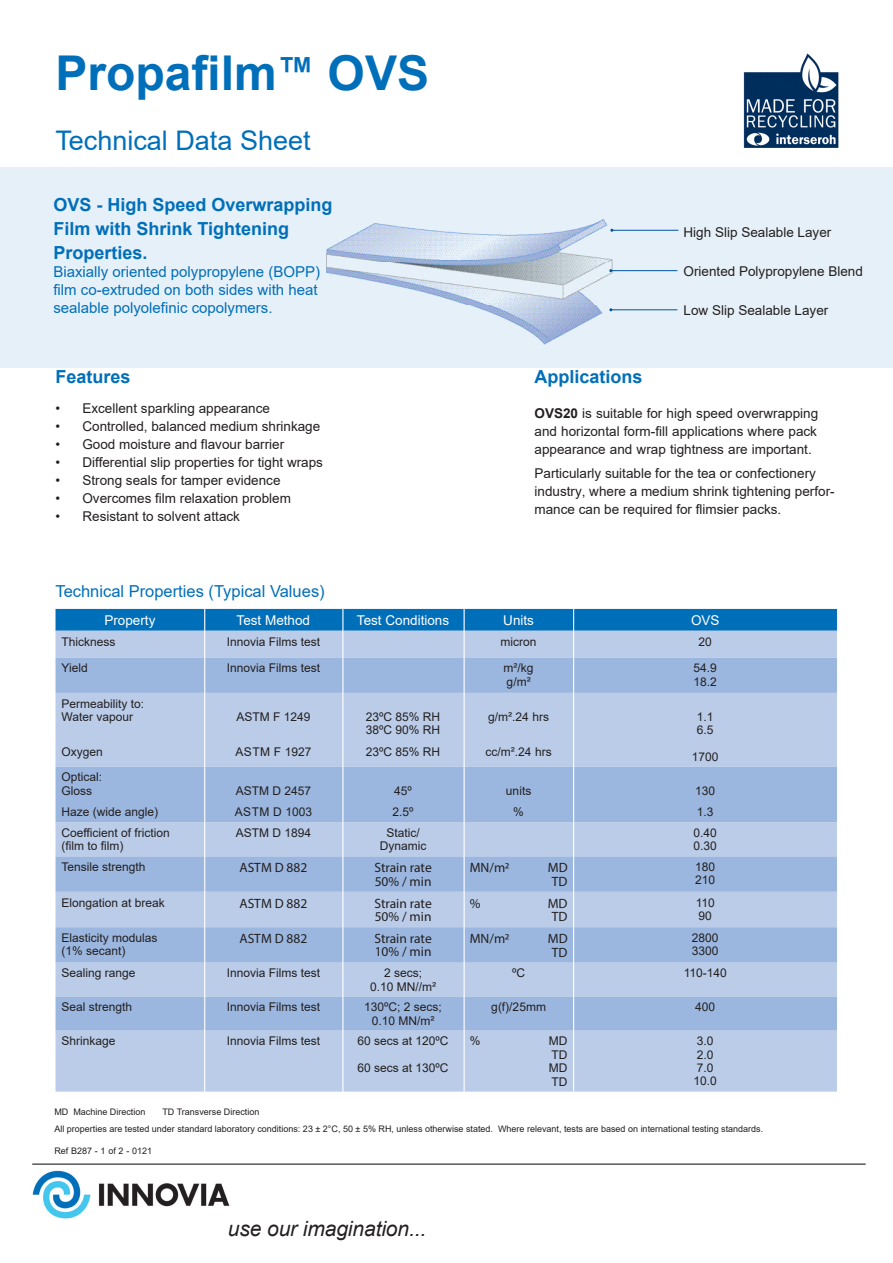
<style>
.page{position:relative;width:893px;height:1263px;background:#fff}
.page>*{position:absolute;margin:0;border:0;box-sizing:border-box;transform-origin:0 0}
.t1{font:700 48px "Arial";color:#006fba}
.t2{font:27px "Arial";color:#006fba}
.t3{font:italic 21px "Arial";letter-spacing:-.005em;color:#231f20}
.t4{font:700 18px/24px "Arial";color:#006fba}
.t5{font:16.5px "Arial";color:#006fba}
.t6{font:15px/18px "Arial";color:#006fba}
.t7{font:13.5px/18px "Arial";color:#231f20;text-align:justify}
.t8{font:13.5px/13.2px "Myriad Pro";color:#231f20}
.t9{font:13.5px "Arial";color:#fff}
.t10{font:12px/13.2px "Arial";color:#231f20}
.t11{font:9px/16.5px "Arial";color:#231f20}
.s1{font-size:37.5px}
.s2{font-weight:700}
</style>
<div class="page">
<svg style="left:0;top:167px;width:893px;height:201px;fill:#e6f0f8"></svg>
<hr style="left:611px;top:309px;width:66px;height:1px;background:#0154a6">
<hr style="left:611px;top:270px;width:66px;height:1px;background:#0154a6">
<hr style="left:32px;top:1163px;width:834px;height:2px;background:#231f20">
<img style="left:32px;top:1170px;width:198px;height:49px">
<hr style="left:612px;top:230px;width:66px;height:1px;background:#0154a6">
<div style="left:56px;top:609px;width:781px;height:22px;background:#006fba"></div>
<div style="left:56px;top:631px;width:781px;height:460px;background:#bacce8"></div>
<svg style="left:56px;top:658px;width:781px;height:372px;fill:#9bb7df"></svg>
<hr style="left:204px;top:607px;width:1px;height:485px;background:#fff">
<hr style="left:342px;top:608px;width:1px;height:485px;background:#fff">
<hr style="left:464px;top:608px;width:1px;height:485px;background:#fff">
<hr style="left:573px;top:607px;width:1px;height:484px;background:#fff">
<img style="left:743px;top:53px;width:96px;height:95px">
<h1 class="t1" style="left:55px;top:40px;width:375px">Propafilm<span class="s1">™</span> OVS</h1>
<h2 class="t2" style="left:55px;top:121px;width:257px">Technical Data Sheet</h2>
<h3 class="t4" style="left:53px;top:193px;width:281px">OVS - High Speed Overwrapping<br>Film with Shrink Tightening<br>Properties.</h3>
<p class="t6" style="left:53px;top:262px;width:268px">Biaxially oriented polypropylene (BOPP) film co-extruded on both sides with heat sealable polyolefinic copolymers.</p>
<h3 class="t4" style="left:55px;top:365px;width:77px">Features</h3>
<p class="t7" style="left:55px;top:399px;width:216px">• Excellent sparkling appearance</p>
<p class="t7" style="left:55px;top:417px;width:266px">• Controlled, balanced medium shrinkage</p>
<p class="t7" style="left:55px;top:435px;width:230px">• Good moisture and flavour barrier</p>
<p class="t7" style="left:55px;top:453px;width:269px">• Differential slip properties for tight wraps</p>
<p class="t7" style="left:55px;top:471px;width:227px">• Strong seals for tamper evidence</p>
<p class="t7" style="left:55px;top:489px;width:237px">• Overcomes film relaxation problem</p>
<p class="t7" style="left:55px;top:507px;width:186px">• Resistant to solvent attack</p>
<h3 class="t5" style="left:55px;top:580px;width:271px">Technical Properties (Typical Values)</h3>
<p class="t7" style="left:684px;top:223px;width:149px">High Slip Sealable Layer</p>
<p class="t7" style="left:684px;top:262px;width:181px">Oriented Polypropylene Blend</p>
<p class="t7" style="left:684px;top:301px;width:146px">Low Slip Sealable Layer</p>
<h3 class="t4" style="left:534px;top:365px;width:110px">Applications</h3>
<p class="t7" style="left:534px;top:404px;width:285px"><span class="s2">OVS20</span> is suitable for high speed overwrapping and horizontal form-fill applications where pack appearance and wrap tightness are important.</p>
<p class="t7" style="left:534px;top:464px;width:302px;text-align:left">Particularly suitable for the tea or confectionery industry, where a medium shrink tightening perfor&shy;mance can be required for flimsier packs.</p>
<p class="t9" style="left:104px;top:611px;width:53px">Property</p>
<p class="t9" style="left:237px;top:611px;width:75px">Test Method</p>
<p class="t9" style="left:357px;top:611px;width:94px">Test Conditions</p>
<p class="t9" style="left:503px;top:611px;width:32px">Units</p>
<p class="t9" style="left:691px;top:611px;width:30px">OVS</p>
<p class="t10" style="left:62px;top:635px;width:56px">Thickness</p>
<p class="t10" style="left:227px;top:635px;width:95px">Innovia Films test</p>
<p class="t10" style="left:501px;top:635px;width:37px">micron</p>
<p class="t10" style="left:699px;top:635px;width:15px">20</p>
<p class="t10" style="left:62px;top:661px;width:28px">Yield</p>
<p class="t10" style="left:227px;top:661px;width:95px">Innovia Films test</p>
<p class="t10" style="left:504px;top:661px;width:32px">m2/kg g/m2</p>
<p class="t10" style="left:694px;top:661px;width:25px">54.9<br>18.2</p>
<p class="t10" style="left:62px;top:697px;width:84px">Permeability to:<br>Water vapour</p>
<p class="t10" style="left:62px;top:745px;width:43px">Oxygen</p>
<p class="t10" style="left:236px;top:710px;width:76px">ASTM F 1249</p>
<p class="t10" style="left:236px;top:745px;width:77px">ASTM F 1927</p>
<p class="t10" style="left:366px;top:710px;width:76px">23ºC 85% RH<br>38ºC 90% RH</p>
<p class="t10" style="left:366px;top:745px;width:76px">23ºC 85% RH</p>
<p class="t10" style="left:488px;top:710px;width:62px">g/m2.24 hrs</p>
<p class="t10" style="left:486px;top:745px;width:68px">cc/m2.24 hrs</p>
<p class="t10" style="left:697px;top:710px;width:18px">1.1<br>6.5</p>
<p class="t10" style="left:692px;top:750px;width:28px">1700</p>
<p class="t10" style="left:62px;top:770px;width:42px">Optical:<br>Gloss</p>
<p class="t10" style="left:62px;top:805px;width:98px">Haze (wide angle)</p>
<p class="t10" style="left:235px;top:779px;width:79px;line-height:21.8px">ASTM D 2457<br>ASTM D 1003</p>
<p class="t10" style="left:393px;top:779px;width:23px;line-height:21.8px">45º<br>2.5º</p>
<p class="t10" style="left:506px;top:779px;width:27px;line-height:21.8px;text-align:center">units %</p>
<p class="t10" style="left:695px;top:779px;width:22px;line-height:21.8px">130<br>1.3</p>
<p class="t10" style="left:62px;top:826px;width:110px">Coefficient of friction (film to film)</p>
<p class="t10" style="left:236px;top:826px;width:77px">ASTM D 1894</p>
<p class="t10" style="left:380px;top:826px;width:48px;text-align:center">Static/<br>Dynamic</p>
<p class="t10" style="left:694px;top:826px;width:25px">0.40<br>0.30</p>
<p class="t10" style="left:62px;top:860px;width:86px">Tensile strength</p>
<p class="t8" style="left:239px;top:861px;width:69px">ASTM D 882</p>
<p class="t8" style="left:374px;top:861px;width:59px">Strain rate<br>50% / min</p>
<p class="t8" style="left:470px;top:861px;width:41px">MN/m2</p>
<p class="t8" style="left:548px;top:861px;width:21px;text-align:center">MD<br>TD</p>
<p class="t10" style="left:695px;top:860px;width:22px">180<br>210</p>
<p class="t10" style="left:62px;top:896px;width:105px">Elongation at break</p>
<p class="t8" style="left:239px;top:896px;width:69px">ASTM D 882</p>
<p class="t8" style="left:374px;top:896px;width:59px">Strain rate<br>50% / min</p>
<p class="t8" style="left:470px;top:896px;width:12px">%</p>
<p class="t8" style="left:548px;top:896px;width:21px;text-align:center">MD<br>TD</p>
<p class="t10" style="left:696px;top:896px;width:21px">110<br>90</p>
<p class="t10" style="left:62px;top:931px;width:98px">Elasticity modulas (1% secant)</p>
<p class="t8" style="left:239px;top:932px;width:69px">ASTM D 882</p>
<p class="t8" style="left:374px;top:932px;width:59px">Strain rate<br>10% / min</p>
<p class="t8" style="left:470px;top:932px;width:41px">MN/m2</p>
<p class="t8" style="left:548px;top:932px;width:21px;text-align:center">MD<br>TD</p>
<p class="t10" style="left:692px;top:931px;width:28px">2800<br>3300</p>
<p class="t10" style="left:62px;top:966px;width:76px">Sealing range</p>
<p class="t10" style="left:227px;top:966px;width:95px">Innovia Films test</p>
<p class="t10" style="left:370px;top:966px;width:68px;text-align:center">2 secs;<br>0.10 MN//m2</p>
<p class="t10" style="left:512px;top:966px;width:15px">ºC</p>
<p class="t10" style="left:684px;top:966px;width:45px">110-140</p>
<p class="t10" style="left:62px;top:1000px;width:72px">Seal strength</p>
<p class="t10" style="left:227px;top:1000px;width:95px">Innovia Films test</p>
<p class="t10" style="left:364px;top:1000px;width:79px;text-align:center">130ºC; 2 secs;<br>0.10 MN/m2</p>
<p class="t10" style="left:491px;top:1000px;width:56px">g(f)/25mm</p>
<p class="t10" style="left:695px;top:1000px;width:22px">400</p>
<p class="t10" style="left:62px;top:1034px;width:56px">Shrinkage</p>
<p class="t10" style="left:227px;top:1034px;width:95px">Innovia Films test</p>
<p class="t10" style="left:358px;top:1034px;width:93px">60 secs at 120ºC</p>
<p class="t10" style="left:358px;top:1061px;width:93px">60 secs at 130ºC</p>
<p class="t10" style="left:470px;top:1034px;width:12px">%</p>
<p class="t10" style="left:549px;top:1034px;width:20px;text-align:justify">MD TD MD TD</p>
<p class="t10" style="left:694px;top:1034px;width:25px">3.0<br>2.0<br>7.0<br>10.0</p>
<p class="t11" style="left:54px;top:1104px;width:710px;text-indent:108px">TD Transverse Direction<br>All properties are tested under standard laboratory conditions: 23 ± 2°C, 50 ± 5% RH, unless otherwise stated. Where relevant, tests are based on international testing standards.</p>
<p class="t11" style="left:54px;top:1142px;width:99px">Ref B287 - 1 of 2 - 0121</p>
<p class="t11" style="left:54px;top:1104px;width:93px">MD Machine Direction</p>
<h3 class="t3" style="left:228px;top:1215px;width:200px">use our imagination...</h3>
</div>
